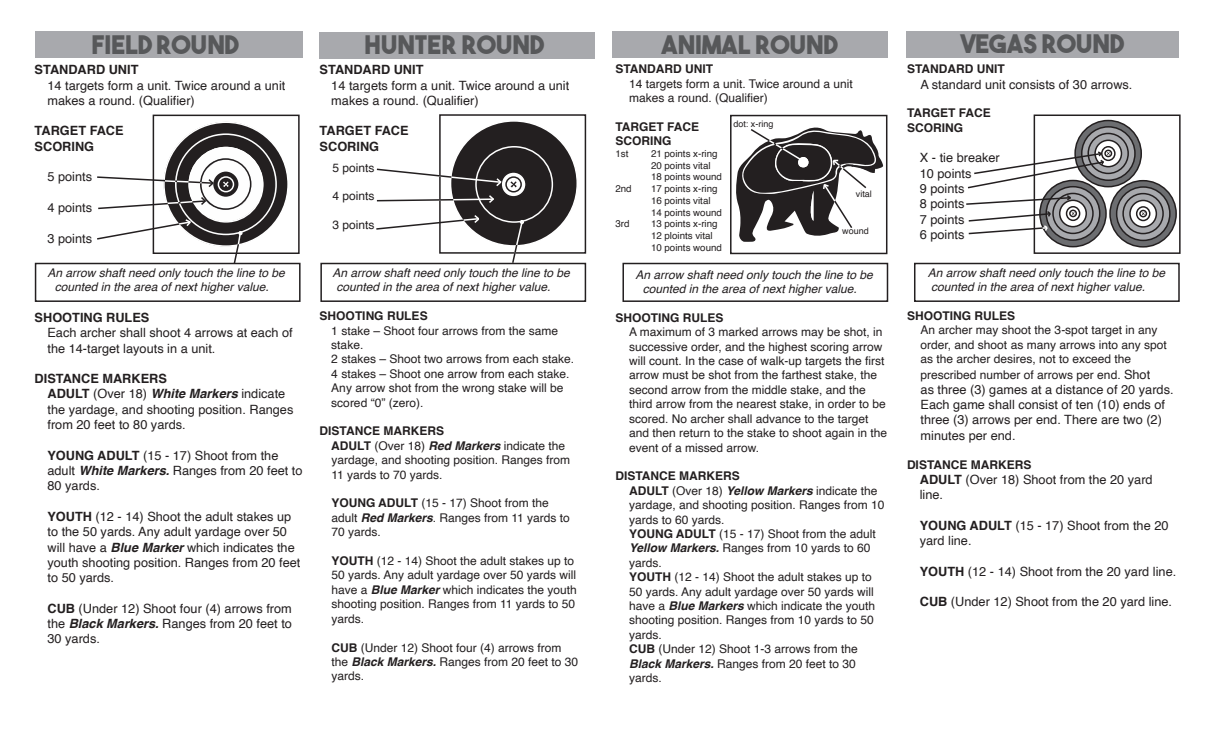
<style>
.page{position:relative;width:1215px;height:729px;background:#fff}
.page>*{position:absolute;margin:0;border:0;box-sizing:border-box;transform-origin:0 0}
.t1{font:25.5px "The Bold Font";color:#57585a}
.t2{font:12.75px/15.3px "Helvetica";color:#231f20}
.t3{font:700 12.75px/15.3px "Helvetica";color:#231f20}
.t4{font:12px/14.4px "Helvetica";color:#231f20}
.t5{font:italic 12px/14.4px "Helvetica";color:#231f20}
.t6{font:700 12px/14.4px "Helvetica";color:#231f20}
.t7{font:9.75px/11.7px "Helvetica";color:#231f20}
.t8{font:9px "Helvetica";color:#231f20}
.s1{font-weight:700}
.s2{font-weight:700;font-style:italic}
.s3{font-size:12.75px}
</style>
<div class="page">
<div style="left:35px;top:31px;width:268px;height:27px;background:#a8a9ad"></div>
<div style="left:320px;top:32px;width:275px;height:27px;background:#a8a9ad"></div>
<div style="left:612px;top:31px;width:276px;height:27px;background:#a8a9ad"></div>
<svg style="left:164px;top:122px;width:124px;height:124px;background:#3e3b3b"></svg>
<div style="left:189px;top:146px;width:74px;height:75px;background:#fefefe;border-radius:50%"></div>
<svg style="left:271px;top:163px;width:7px;height:42px"></svg>
<div style="left:153px;top:115px;width:147px;height:139px;border:2px solid #231f20"></div>
<div style="left:35px;top:263px;width:266px;height:39px;border:2px solid #231f20"></div>
<div style="left:320px;top:263px;width:266px;height:39px;border:2px solid #231f20"></div>
<svg style="left:97px;top:130px;width:168px;height:81px"></svg>
<svg style="left:97px;top:218px;width:95px;height:22px"></svg>
<div style="left:730px;top:115px;width:157px;height:139px;border:2px solid #231f20"></div>
<svg style="left:736px;top:127px;width:148px;height:115px"></svg>
<div style="left:622px;top:263px;width:266px;height:39px;border:2px solid #231f20"></div>
<svg style="left:211px;top:228px;width:38px;height:37px"></svg>
<div style="left:906px;top:31px;width:273px;height:27px;background:#a8a9ad"></div>
<div style="left:451px;top:121px;width:126px;height:125px;background:#231f20;border-radius:50%"></div>
<div style="left:475px;top:146px;width:78px;height:77px;border:2px solid #fff;border-radius:50%"></div>
<svg style="left:501px;top:172px;width:25px;height:25px"></svg>
<div style="left:500px;top:171px;width:27px;height:27px;border:2px solid #231f20;border-radius:50%"></div>
<div style="left:505px;top:176px;width:17px;height:16px;border:2px solid #231f20;border-radius:50%"></div>
<svg style="left:510px;top:181px;width:7px;height:6px"></svg>
<div style="left:439px;top:114px;width:147px;height:140px;border:2px solid #231f20"></div>
<svg style="left:376px;top:168px;width:127px;height:36px"></svg>
<svg style="left:376px;top:213px;width:103px;height:17px"></svg>
<svg style="left:511px;top:220px;width:13px;height:44px"></svg>
<div style="left:914px;top:263px;width:266px;height:39px;border:2px solid #231f20"></div>
<div style="left:1034px;top:114px;width:147px;height:140px;border:2px solid #231f20"></div>
<svg style="left:1040px;top:180px;width:66px;height:66px"></svg>
<svg style="left:1110px;top:181px;width:66px;height:66px"></svg>
<svg style="left:1075px;top:120px;width:66px;height:66px"></svg>
<div style="left:1109px;top:180px;width:68px;height:67px;border:2px solid #231f20;border-radius:50%"></div>
<svg style="left:966px;top:126px;width:204px;height:114px"></svg>
<h1 class="t1" style="left:91px;top:28px;width:149px">FIELD ROUND</h1>
<h1 class="t1" style="left:365px;top:28px;width:180px">HUNTER ROUND</h1>
<h1 class="t1" style="left:661px;top:28px;width:178px">ANIMAL ROUND</h1>
<p class="t3" style="left:35px;top:62px;width:105px">STANDARD UNIT</p>
<p class="t2" style="left:47px;top:78px;width:239px">14 targets form a unit. Twice around a unit makes a round. (Qualifier)</p>
<p class="t3" style="left:35px;top:123px;width:91px">TARGET FACE<br>SCORING</p>
<p class="t2" style="left:47px;top:170px;width:46px">5 points</p>
<p class="t2" style="left:47px;top:200px;width:46px">4 points</p>
<p class="t2" style="left:47px;top:231px;width:46px">3 points</p>
<p class="t5" style="left:55px;top:266px;width:232px;text-indent:-7px">An arrow shaft need only touch the line to be counted in the area of next higher value.</p>
<p class="t3" style="left:35px;top:310px;width:116px">SHOOTING RULES</p>
<p class="t2" style="left:47px;top:325px;width:247px">Each archer shall shoot 4 arrows at each of the 14-target layouts in a unit.</p>
<p class="t2" style="left:47px;top:371px;width:247px;text-indent:-13px"><span class="s1">DISTANCE MARKERS<br>ADULT</span> (Over 18) <span class="s2">White Markers</span> indicate the yardage, and shooting position. Ranges from 20 feet to 80 yards.</p>
<p class="t2" style="left:47px;top:448px;width:257px"><span class="s1">YOUNG ADULT</span> (15 - 17) Shoot from the adult <span class="s2">White Markers.</span> Ranges from 20 feet to<br>80 yards.</p>
<p class="t2" style="left:47px;top:509px;width:255px"><span class="s1">YOUTH</span> (12 - 14) Shoot the adult stakes up to the 50 yards. Any adult yardage over 50 will have a <span class="s2">Blue Marker</span> which indicates the youth shooting position. Ranges from 20 feet to 50 yards.</p>
<p class="t2" style="left:47px;top:601px;width:246px;text-align:justify"><span class="s1">CUB</span> (Under 12) Shoot four (4) arrows from the <span class="s2">Black Markers.</span> Ranges from 20 feet to 30 yards.</p>
<p class="t6" style="left:615px;top:62px;width:99px">STANDARD UNIT</p>
<p class="t4" style="left:629px;top:77px;width:225px">14 targets form a unit. Twice around a unit makes a round. (Qualifier)</p>
<p class="t6" style="left:615px;top:120px;width:85px">TARGET FACE<br>SCORING</p>
<p class="t7" style="left:615px;top:148px;width:15px">1st</p>
<p class="t7" style="left:651px;top:148px;width:72px">21 points x-ring<br>20 points vital<br>18 points wound</p>
<p class="t7" style="left:615px;top:183px;width:18px">2nd</p>
<p class="t7" style="left:651px;top:183px;width:73px">17 points x-ring<br>16 points vital<br>14 points wound</p>
<p class="t7" style="left:615px;top:218px;width:16px">3rd</p>
<p class="t7" style="left:651px;top:218px;width:73px">13 points x-ring<br>12 ploints vital<br>10 points wound</p>
<p class="t5" style="left:643px;top:267px;width:232px;text-indent:-7px">An arrow shaft need only touch the line to be counted in the area of next higher value.</p>
<p class="t6" style="left:615px;top:310px;width:110px">SHOOTING RULES</p>
<p class="t4" style="left:629px;top:325px;width:260px">A maximum of 3 marked arrows may be shot, in successive order, and the highest scoring arrow will count. In the case of walk-up targets the first arrow must be shot from the farthest stake, the second arrow from the middle stake, and the third arrow from the nearest stake, in order to be scored. No archer shall advance to the target and then return to the stake to shoot again in the event of a missed arrow.</p>
<p class="t4" style="left:629px;top:469px;width:257px;text-indent:-14px"><span class="s1">DISTANCE MARKERS<br>ADULT</span> (Over 18) <span class="s2">Yellow Markers</span> indicate the yardage, and shooting position. Ranges from 10 yards to 60 yards.<br><span class="s1">YOUNG ADULT</span> (15 - 17) Shoot from the adult<br><span class="s2">Yellow Markers.</span> Ranges from 10 yards to 60 yards.<br><span class="s1">YOUTH</span> (12 - 14) Shoot the adult stakes up to<br>50 yards. Any adult yardage over 50 yards will have a <span class="s2">Blue Markers</span> which indicate the youth shooting position. Ranges from 10 yards to 50 yards.<br><span class="s1">CUB</span> (Under 12) Shoot 1-3 arrows from the<br><span class="s2">Black Markers.</span> Ranges from 20 feet to 30 yards.</p>
<p class="t3" style="left:320px;top:62px;width:105px">STANDARD UNIT</p>
<p class="t2" style="left:331px;top:78px;width:239px">14 targets form a unit. Twice around a unit makes a round. (Qualifier)</p>
<p class="t3" style="left:320px;top:123px;width:91px">TARGET FACE<br>SCORING</p>
<p class="t4" style="left:332px;top:160px;width:44px">5 points</p>
<p class="t4" style="left:332px;top:189px;width:44px">4 points</p>
<p class="t4" style="left:332px;top:218px;width:44px">3 points</p>
<p class="t5" style="left:336px;top:266px;width:235px;text-indent:-4px">An arrow shaft need only touch the line to be counted in the area of next higher value.</p>
<p class="t6" style="left:320px;top:309px;width:110px">SHOOTING RULES</p>
<p class="t4" style="left:331px;top:323px;width:244px">1 stake – Shoot four arrows from the same stake.<br>2 stakes – Shoot two arrows from each stake.<br>4 stakes – Shoot one arrow from each stake.<br>Any arrow shot from the wrong stake will be scored “0” (zero).</p>
<p class="t4" style="left:331px;top:424px;width:240px;text-indent:-12px"><span class="s1">DISTANCE MARKERS<br>ADULT</span> (Over 18) <span class="s2">Red Markers</span> indicate the yardage, and shooting position. Ranges from<br>11 yards to 70 yards.</p>
<p class="t4" style="left:331px;top:496px;width:240px"><span class="s1">YOUNG ADULT</span> (15 - 17) Shoot from the adult <span class="s2">Red Markers</span>. Ranges from 11 yards to<br>70 yards.</p>
<p class="t4" style="left:331px;top:554px;width:247px"><span class="s1">YOUTH</span> (12 - 14) Shoot the adult stakes up to 50 yards. Any adult yardage over 50 yards will have a <span class="s2">Blue Marker</span> which indicates the youth shooting position. Ranges from 11 yards to 50 yards.</p>
<p class="t4" style="left:331px;top:640px;width:248px"><span class="s1">CUB</span> (Under 12) Shoot four (4) arrows from the <span class="s2">Black Markers.</span> Ranges from 20 feet to 30 yards.</p>
<p class="t8" style="left:733px;top:116px;width:42px">dot: x-ring</p>
<p class="t8" style="left:856px;top:187px;width:18px">vital</p>
<p class="t8" style="left:842px;top:224px;width:28px">wound</p>
<h1 class="t1" style="left:961px;top:28px;width:164px">VEGAS ROUND</h1>
<p class="t6" style="left:907px;top:62px;width:99px">STANDARD UNIT</p>
<p class="t2" style="left:921px;top:77px;width:213px">A standard unit consists of 30 arrows.</p>
<p class="t6" style="left:907px;top:106px;width:85px">TARGET FACE<br>SCORING</p>
<p class="t2" style="left:920px;top:151px;width:82px">X - tie breaker<br>10 points<br>9 points<br>8 points<br>7 points<br>6 points</p>
<p class="t5" style="left:928px;top:265px;width:239px">An arrow shaft need only touch the line to be counted in the area of next higher value.</p>
<p class="t6" style="left:907px;top:309px;width:110px">SHOOTING RULES</p>
<p class="t4" style="left:920px;top:323px;width:248px">An archer may shoot the 3-spot target in any order, and shoot as many arrows into any spot as the archer desires, not to exceed the prescribed number of arrows per end. <span class="s3">Shot</span></p>
<p class="t2" style="left:921px;top:382px;width:254px">as three (3) games at a distance of 20 yards.<br>Each game shall consist of ten (10) ends of three (3) arrows per end. There are two (2) minutes per end.</p>
<p class="t6" style="left:907px;top:457px;width:126px">DISTANCE MARKERS</p>
<p class="t2" style="left:920px;top:472px;width:234px"><span class="s1">ADULT</span> (Over 18) Shoot from the 20 yard line.</p>
<p class="t2" style="left:920px;top:518px;width:250px"><span class="s1">YOUNG ADULT</span> (15 - 17) Shoot from the 20 yard line.</p>
<p class="t2" style="left:920px;top:564px;width:258px"><span class="s1">YOUTH</span> (12 - 14) Shoot from the 20 yard line.</p>
<p class="t2" style="left:920px;top:594px;width:254px"><span class="s1">CUB</span> (Under 12) Shoot from the 20 yard line.</p>
</div>
